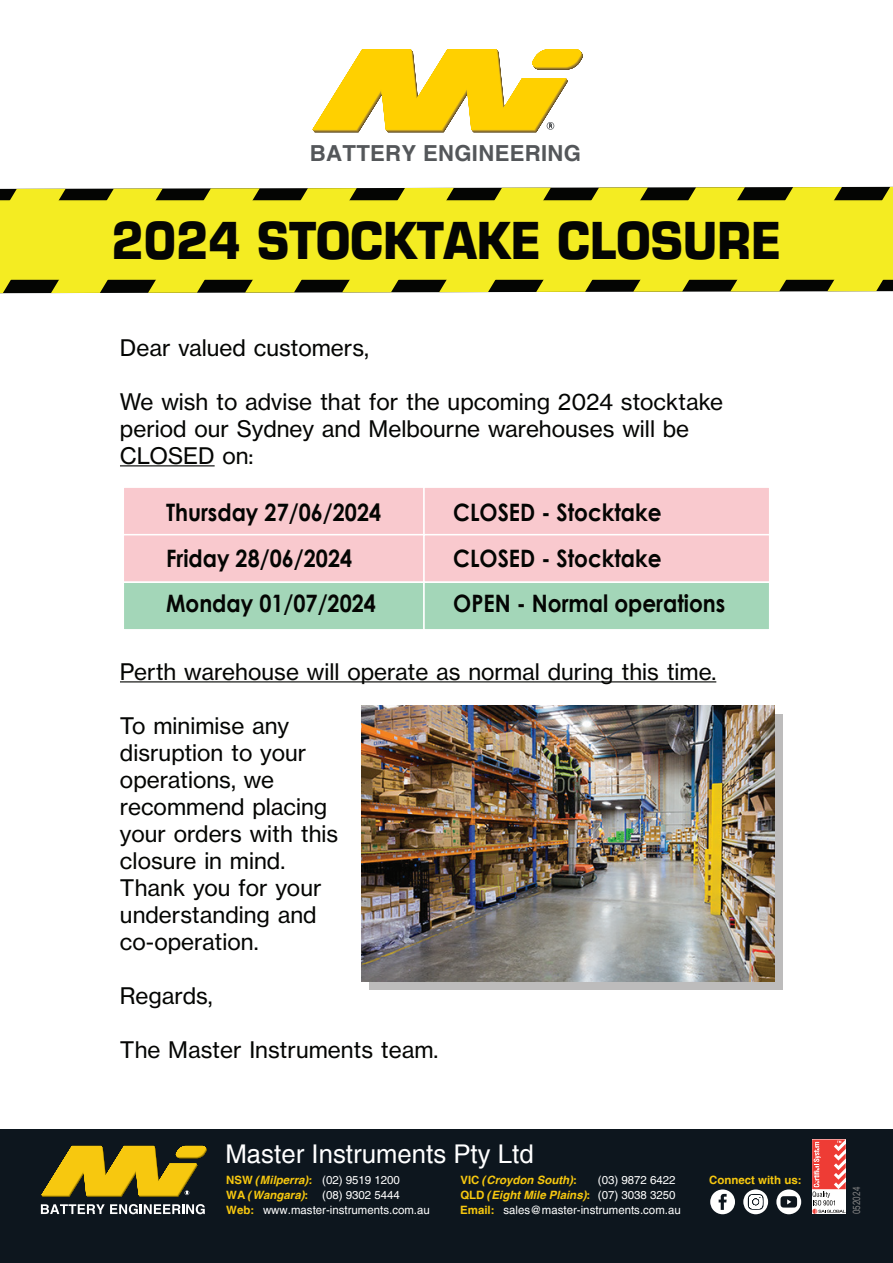
<style>
.page{position:relative;width:893px;height:1263px;background:#fff}
.page>*{position:absolute;margin:0;border:0;box-sizing:border-box;transform-origin:0 0}
.t1{font:700 49.5px "Eurostile";color:#040503;scale:.91 1}
.t2{font:25.8px "Helvetica";color:#fff}
.t3{font:700 24px/45.3px "Century Gothic";color:#040503;scale:.9 1}
.t4{font:22.5px/27px "N Haas Grotesk TX Pro 55 Rg";color:#040503}
.t5{font:700 22.05px "Helvetica";letter-spacing:.015em;color:#54575a}
.t6{font:11.4px/15.1px "Helvetica";color:#fff}
.t7{font:italic 700 11.4px/15.1px "Helvetica";color:#f7c80f}
.t8{font:700 11.4px "Helvetica";color:#f7c80f}
.t9{font:10.05px "Arial Narrow";color:#848484}
.s1{font-style:normal}
.s2{font-weight:700;color:#f7c80f}
</style>
<div class="page">
<svg style="left:0;top:187px;width:893px;height:106px;background:#827f20"></svg>
<svg style="left:312px;top:49px;width:271px;height:83px"></svg>
<div style="left:0;top:200px;width:893px;height:80px;background:#f4ec22"></div>
<div style="left:0;top:1129px;width:893px;height:134px;background:#0d161e"></div>
<svg style="left:41px;top:1204px;width:164px;height:10px"></svg>
<svg style="left:41px;top:1146px;width:166px;height:51px"></svg>
<svg style="left:812px;top:1139px;width:34px;height:75px;background:#eb8e8a"></svg>
<svg style="left:710px;top:1189px;width:25px;height:25px"></svg>
<svg style="left:743px;top:1189px;width:25px;height:25px"></svg>
<svg style="left:776px;top:1189px;width:25px;height:25px"></svg>
<hr style="left:120px;top:465px;width:95px;height:1px;background:#040503">
<hr style="left:120px;top:681px;width:596px;height:1px;background:#040503">
<svg style="left:370px;top:714px;width:413px;height:276px;background:#b6b4b3"></svg>
<img style="left:361px;top:706px;width:413px;height:275px">
<div style="left:123px;top:486px;width:302px;height:49px;background:#f9c9ce;border:2px solid #fff"></div>
<div style="left:423px;top:486px;width:347px;height:49px;background:#f9c9ce;border:2px solid #fff"></div>
<div style="left:123px;top:534px;width:302px;height:49px;background:#f9c9ce;border:2px solid #fff"></div>
<div style="left:423px;top:534px;width:347px;height:49px;background:#f9c9ce;border:2px solid #fff"></div>
<div style="left:123px;top:581px;width:302px;height:49px;background:#a3d6b8;border:2px solid #fff"></div>
<div style="left:423px;top:581px;width:347px;height:49px;background:#a3d6b8;border:2px solid #fff"></div>
<p class="t5" style="left:310px;top:139px;width:273px">BATTERY ENGINEERING</p>
<h1 class="t1" style="left:111px;top:210px;width:738px">2024 STOCKTAKE CLOSURE</h1>
<p class="t4" style="left:120px;top:334px;width:251px">Dear valued customers,</p>
<p class="t4" style="left:120px;top:388px;width:605px">We wish to advise that for the upcoming 2024 stocktake period our Sydney and Melbourne warehouses will be<br>CLOSED on:</p>
<p class="t3" style="left:166px;top:489px;width:241px">Thursday 27/06/2024<br>Friday 28/06/2024<br>Monday 01/07/2024</p>
<p class="t3" style="left:453px;top:489px;width:304px">CLOSED - Stocktake<br>CLOSED - Stocktake<br>OPEN - Normal operations</p>
<p class="t4" style="left:120px;top:658px;width:598px">Perth warehouse will operate as normal during this time.</p>
<p class="t4" style="left:120px;top:712px;width:220px">To minimise any disruption to your operations, we recommend placing your orders with this closure in mind.<br>Thank you for your understanding and co-operation.</p>
<p class="t4" style="left:120px;top:982px;width:94px">Regards,</p>
<p class="t4" style="left:120px;top:1036px;width:320px">The Master Instruments team.</p>
<p class="t2" style="left:225px;top:1139px;width:310px">Master Instruments Pty Ltd</p>
<p class="t7" style="left:226px;top:1172px;width:87px"><span class="s1">NSW</span> (Milperra):<br><span class="s1">WA</span> (Wangara)<span class="s1">:</span></p>
<p class="t7" style="left:460px;top:1172px;width:131px"><span class="s1">VIC</span> (Croydon South)<span class="s1">:<br>QLD</span> (Eight Mile Plains)<span class="s1">:</span></p>
<p class="t6" style="left:322px;top:1172px;width:79px">(02) 9519 1200 (08) 9302 5444</p>
<p class="t6" style="left:598px;top:1172px;width:79px">(03) 9872 6422</p>
<p class="t6" style="left:598px;top:1187px;width:79px">(07) 3038 3250</p>
<p class="t6" style="left:226px;top:1202px;width:205px"><span class="s2">Web:</span> www.master-instruments.com.au</p>
<p class="t6" style="left:460px;top:1202px;width:222px"><span class="s2">Email:</span> sales@master-instruments.com.au</p>
<p class="t8" style="left:709px;top:1172px;width:94px">Connect with us:</p>
<p class="t9" style="left:849px;top:1214px;width:29px;rotate:-90deg">052024</p>
</div>
